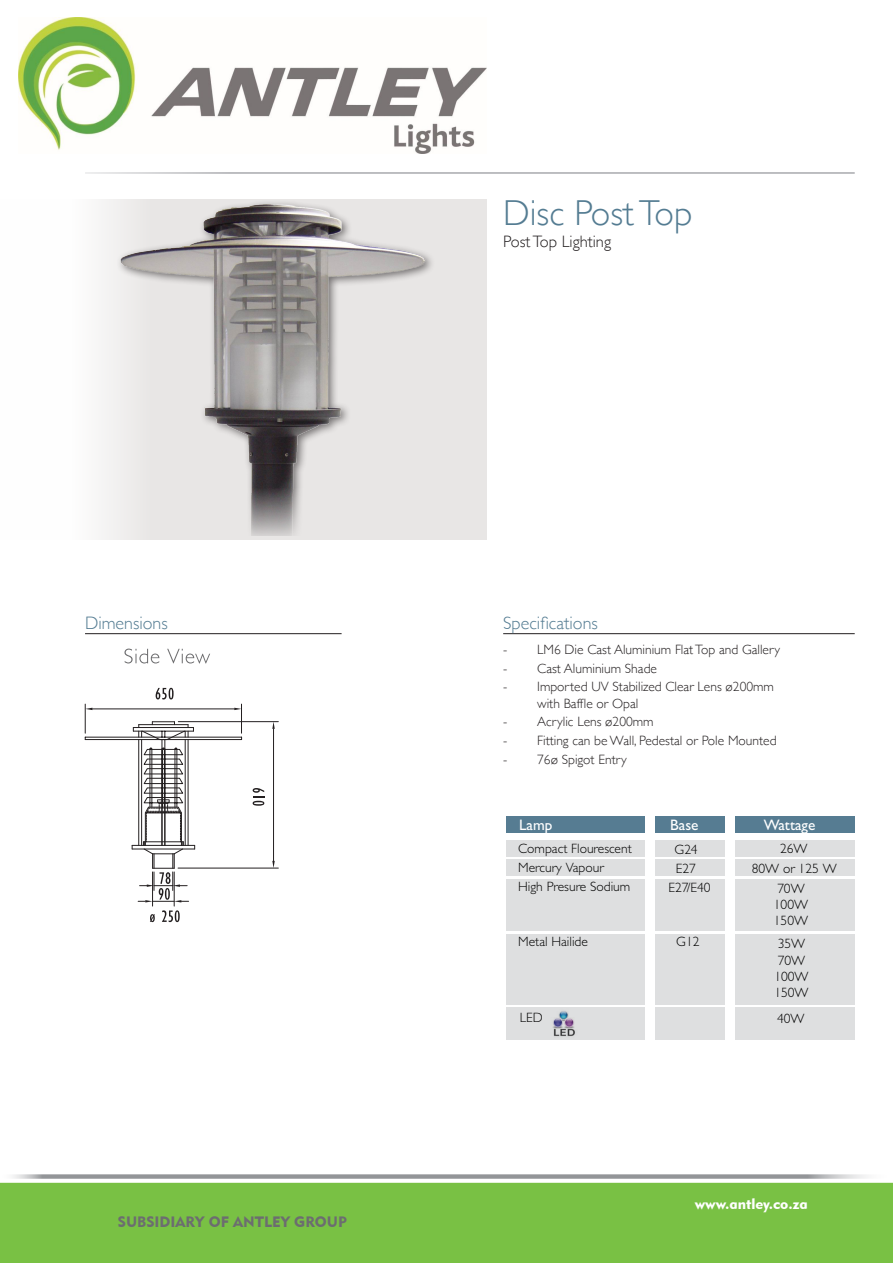
<style>
.page{position:relative;width:893px;height:1263px;background:#fff}
.page>*{position:absolute;margin:0;border:0;box-sizing:border-box;transform-origin:0 0}
.Main_head{font:300 36px "Gill Sans";color:#547c92}
.head_l2{font:300 18px "Gill Sans";color:#547c92}
.body{font:300 16.5px "Gill Sans";color:#231f20}
.t1{font:15.15px "Gill Sans";color:#fff}
.t2{font:15px "Geometric 415 BT Black A";color:#6c6d70}
.t3{font:15px "Geometric 415 BT Black A";color:#fff}
.t4{font:300 13.5px/16.5px "Gill Sans";color:#231f20}
.t5{font:300 13.5px/16.2px "Gill Sans";color:#000}
</style>
<div class="page">
<div style="left:0;top:1183px;width:893px;height:80px;background:#79c144"></div>
<hr style="left:85px;top:172px;width:770px;height:2px;background:#a8a9ad">
<div style="left:0;top:1174px;width:893px;height:5px;background:#939598"></div>
<div style="left:0;top:200px;width:487px;height:340px;background:linear-gradient(to right,#f8f8f8,#e2dfde)"></div>
<img style="left:55px;top:199px;width:428px;height:337px">
<hr style="left:503px;top:633px;width:352px;height:1px;background:#231f20">
<hr style="left:85px;top:633px;width:257px;height:1px;background:#231f20">
<svg style="left:253px;top:788px;width:11px;height:18px"></svg>
<svg style="left:124px;top:649px;width:35px;height:14px"></svg>
<svg style="left:167px;top:649px;width:43px;height:14px"></svg>
<hr style="left:152px;top:872px;width:1px;height:34px;background:#231f20">
<hr style="left:174px;top:872px;width:1px;height:34px;background:#231f20">
<hr style="left:178px;top:721px;width:100px;height:1px;background:#231f20">
<hr style="left:178px;top:868px;width:100px;height:1px;background:#231f20">
<hr style="left:273px;top:729px;width:1px;height:132px;background:#231f20">
<svg style="left:272px;top:722px;width:3px;height:7px"></svg>
<svg style="left:272px;top:861px;width:3px;height:7px"></svg>
<svg style="left:85px;top:688px;width:157px;height:214px"></svg>
<svg style="left:150px;top:914px;width:5px;height:8px"></svg>
<svg style="left:162px;top:910px;width:18px;height:12px"></svg>
<div style="left:506px;top:859px;width:349px;height:17px;background:#dedfe0"></div>
<div style="left:506px;top:879px;width:349px;height:51px;background:#dedfe0"></div>
<div style="left:506px;top:840px;width:349px;height:17px;background:#dedfe0"></div>
<div style="left:506px;top:934px;width:349px;height:70px;background:#dedfe0"></div>
<div style="left:506px;top:1007px;width:349px;height:32px;background:#dedfe0"></div>
<div style="left:506px;top:816px;width:349px;height:17px;background:#567c92"></div>
<div style="left:645px;top:813px;width:9px;height:244px;background:#fff"></div>
<div style="left:725px;top:813px;width:10px;height:244px;background:#fff"></div>
<img style="left:549px;top:1011px;width:30px;height:29px">
<img style="left:19px;top:17px;width:468px;height:137px">
<p class="head_l2" style="left:85px;top:609px;width:84px">Dimensions</p>
<p class="t2" style="left:118px;top:1213px;width:231px">SUBSIDIARY OF ANTLEY GROUP</p>
<p class="Main_head" style="left:503px;top:185px;width:191px">Disc Post Top</p>
<p class="body" style="left:503px;top:229px;width:109px">Post Top Lighting</p>
<p class="head_l2" style="left:503px;top:609px;width:96px">Specifications</p>
<p class="t4" style="left:503px;top:641px;width:278px">- LM6 Die Cast Aluminium Flat Top and Gallery</p>
<p class="t4" style="left:503px;top:659px;width:155px">- Cast Aluminium Shade</p>
<p class="t4" style="left:537px;top:678px;width:238px;text-indent:-34px">- Imported UV Stabilized Clear Lens ø200mm with Baffle or Opal</p>
<p class="t4" style="left:503px;top:713px;width:152px">- Acrylic Lens ø200mm</p>
<p class="t4" style="left:503px;top:732px;width:275px">- Fitting can be Wall, Pedestal or Pole Mounted</p>
<p class="t4" style="left:503px;top:750px;width:125px">- 76ø Spigot Entry</p>
<p class="t1" style="left:519px;top:816px;width:35px">Lamp</p>
<p class="t1" style="left:670px;top:816px;width:30px">Base</p>
<p class="t1" style="left:764px;top:816px;width:53px">Wattage</p>
<p class="t5" style="left:669px;top:840px;width:44px;line-height:18.9px;text-align:center">G24<br>E27<br>E27/E40</p>
<p class="t5" style="left:518px;top:838px;width:115px;line-height:19.2px">Compact Flourescent<br>Mercury Vapour<br>High Presure Sodium</p>
<p class="t5" style="left:752px;top:839px;width:86px;line-height:19.5px;text-align:center">26W<br>80W or 125 W<br>70W</p>
<p class="t5" style="left:774px;top:896px;width:36px">100W<br>150W</p>
<p class="t5" style="left:774px;top:936px;width:36px">35W<br>70W<br>100W<br>150W</p>
<p class="t5" style="left:676px;top:934px;width:25px">G12</p>
<p class="t5" style="left:518px;top:934px;width:71px">Metal Hailide</p>
<p class="t5" style="left:520px;top:1009px;width:24px">LED</p>
<p class="t5" style="left:777px;top:1010px;width:29px">40W</p>
<p class="t3" style="left:695px;top:1195px;width:115px">www.antley.co.za</p>
</div>
